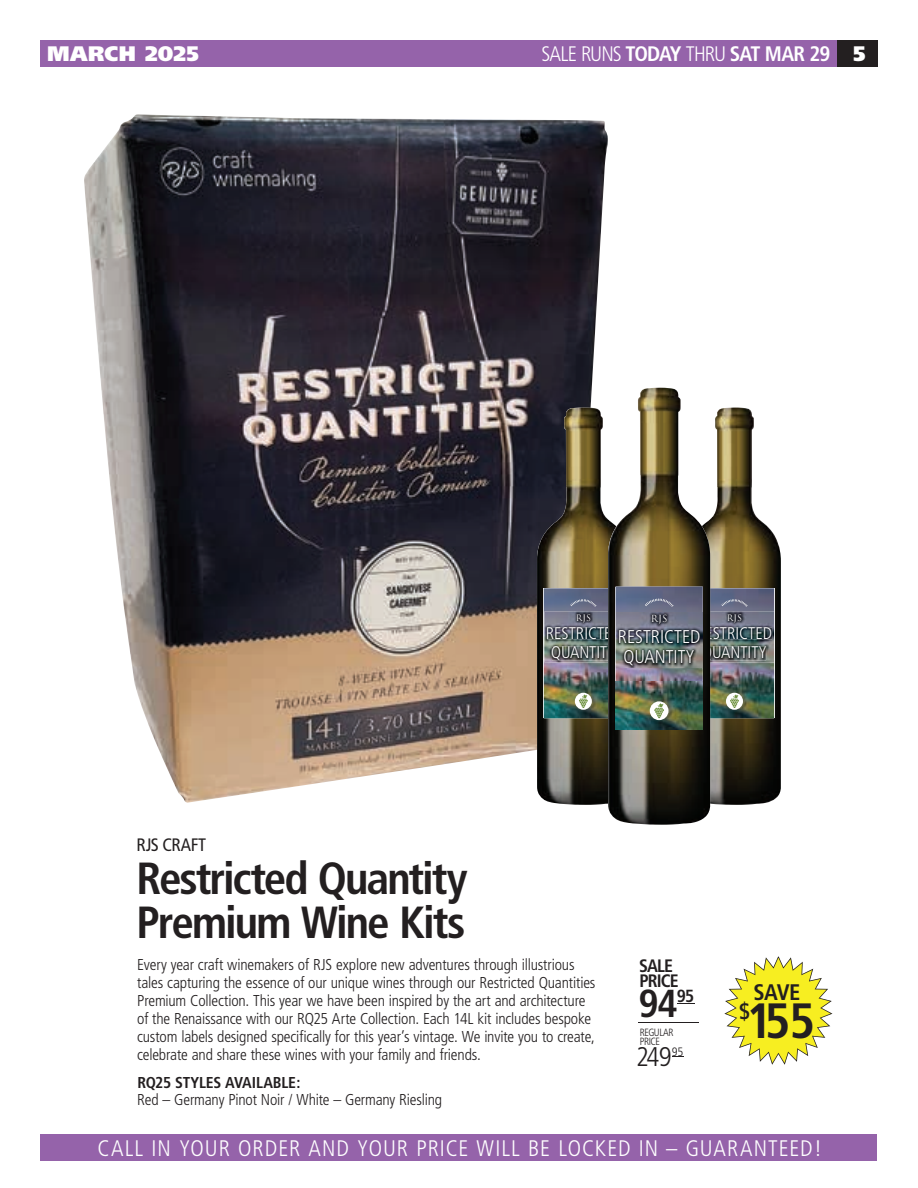
<style>
.page{position:relative;width:918px;height:1188px;background:#fff}
.page>*{position:absolute;margin:0;border:0;box-sizing:border-box;transform-origin:0 0}
.t1{font:700 condensed 49.5px "Frutiger";color:#231f20}
.t2{font:700 condensed 45px/43.5px "Frutiger";letter-spacing:-.045em;color:#231f20}
.t3{font:700 condensed 39px "Frutiger";color:#231f20}
.t4{font:300 condensed 27px "Frutiger";color:#231f20}
.t5{font:300 condensed 22.5px "Frutiger";letter-spacing:.045em;color:#fff}
.t6{font:700 condensed 22.5px "Frutiger";color:#231f20}
.t7{font:700 condensed 21px "Frutiger";letter-spacing:-.05em;color:#fff}
.t8{font:900 21px "Frutiger";letter-spacing:.015em;color:#fff}
.t9{font:300 condensed 18.45px/20.7px "Frutiger";color:#fff;text-align:center}
.t10{font:700 condensed 18px/15px "Frutiger";letter-spacing:-.05em;color:#231f20}
.t11{font:condensed 18px "Frutiger";letter-spacing:-.015em;color:#231f20}
.t12{font:700 condensed 17.55px "Frutiger";color:#231f20}
.t13{font:300 condensed 16.8px/18.9px "Frutiger";color:#fff;text-align:center}
.t14{font:300 condensed 15.75px/18px "Frutiger";letter-spacing:-.01em;color:#231f20}
.t15{font:700 condensed 15.75px "Frutiger";letter-spacing:-.015em;color:#231f20}
.t16{font:300 condensed 10.5px/9px "Frutiger";letter-spacing:-.045em;color:#231f20}
.t17{font:9.6px "Trajan";color:#fff}
.t18{font:8.7px "Trajan";color:#fff}
.s1{font-weight:300}
.s2{font-weight:900;font-stretch:normal}
</style>
<div class="page">
<div style="left:40px;top:1134px;width:838px;height:27px;background:#9563aa"></div>
<div style="left:40px;top:40px;width:838px;height:27px;background:#9563aa"></div>
<div style="left:837px;top:40px;width:41px;height:27px;background:#231f20"></div>
<img style="left:84px;top:115px;width:524px;height:688px">
<img style="left:537px;top:408px;width:71px;height:397px">
<img style="left:544px;top:588px;width:64px;height:130px">
<svg style="left:570px;top:599px;width:26px;height:8px"></svg>
<img style="left:544px;top:611px;width:64px;height:51px">
<img style="left:547px;top:628px;width:61px;height:12px">
<img style="left:552px;top:646px;width:56px;height:14px">
<div style="left:575px;top:693px;width:17px;height:17px;background:#fff;border-radius:50%"></div>
<svg style="left:579px;top:694px;width:9px;height:14px"></svg>
<img style="left:710px;top:408px;width:71px;height:397px">
<img style="left:710px;top:588px;width:64px;height:130px">
<svg style="left:722px;top:599px;width:25px;height:8px"></svg>
<img style="left:710px;top:611px;width:64px;height:51px">
<img style="left:710px;top:628px;width:62px;height:12px">
<img style="left:710px;top:646px;width:56px;height:14px">
<div style="left:726px;top:693px;width:17px;height:17px;background:#fff;border-radius:50%"></div>
<svg style="left:730px;top:694px;width:9px;height:14px"></svg>
<img style="left:608px;top:388px;width:102px;height:437px">
<img style="left:616px;top:587px;width:87px;height:142px">
<svg style="left:645px;top:599px;width:28px;height:8px"></svg>
<img style="left:617px;top:613px;width:85px;height:54px">
<svg style="left:650px;top:701px;width:19px;height:19px"></svg>
<svg style="left:654px;top:703px;width:10px;height:15px"></svg>
<svg style="left:724px;top:957px;width:108px;height:108px"></svg>
<svg style="left:677px;top:1003px;width:17px;height:1px"></svg>
<hr style="left:639px;top:1022px;width:60px;height:1px;background:#231f20">
<h3 class="t8" style="left:47px;top:41px;width:153px">MARCH 2025</h3>
<h3 class="t7" style="left:542px;top:41px;width:325px"><span class="s1">SALE RUNS</span> TODAY <span class="s1">THRU</span> SAT MAR 29 <span class="s2">5</span></h3>
<p class="t11" style="left:137px;top:834px;width:71px">RJS CRAFT</p>
<h2 class="t2" style="left:137px;top:857px;width:332px">Restricted Quantity<br>Premium Wine Kits</h2>
<p class="t18" style="left:576px;top:612px;width:17px">RJS</p>
<p class="t13" style="left:546px;top:624px;width:77px">RESTRICTED<br>QUANTITY</p>
<p class="t18" style="left:727px;top:612px;width:17px">RJS</p>
<p class="t13" style="left:697px;top:624px;width:77px">RESTRICTED<br>QUANTITY</p>
<p class="t17" style="left:651px;top:613px;width:18px">RJS</p>
<p class="t9" style="left:618px;top:626px;width:84px">RESTRICTED<br>QUANTITY</p>
<p class="t14" style="left:137px;top:956px;width:460px">Every year craft winemakers of RJS explore new adventures through illustrious tales capturing the essence of our unique wines through our Restricted Quantities Premium Collection. This year we have been inspired by the art and architecture of the Renaissance with our RQ25 Arte Collection. Each 14L kit includes bespoke custom labels designed specifically for this year’s vintage. We invite you to create, celebrate and share these wines with your family and friends.</p>
<p class="t15" style="left:137px;top:1073px;width:165px">RQ25 STYLES AVAILABLE:</p>
<p class="t14" style="left:137px;top:1091px;width:306px">Red – Germany Pinot Noir / White – Germany Riesling</p>
<p class="t10" style="left:639px;top:958px;width:41px">SALE<br>PRICE</p>
<h3 class="t3" style="left:638px;top:980px;width:41px">94</h3>
<p class="t12" style="left:677px;top:985px;width:19px">95</p>
<p class="t16" style="left:640px;top:1028px;width:35px">REGULAR<br>PRICE</p>
<h3 class="t4" style="left:636px;top:1042px;width:49px">249<sup>95</sup></h3>
<h3 class="t6" style="left:754px;top:979px;width:48px">SAVE</h3>
<h1 class="t1" style="left:739px;top:991px;width:78px"><sup>$</sup>155</h1>
<h3 class="t5" style="left:98px;top:1135px;width:726px">CALL IN YOUR ORDER AND YOUR PRICE WILL BE LOCKED IN – GUARANTEED!</h3>
</div>
